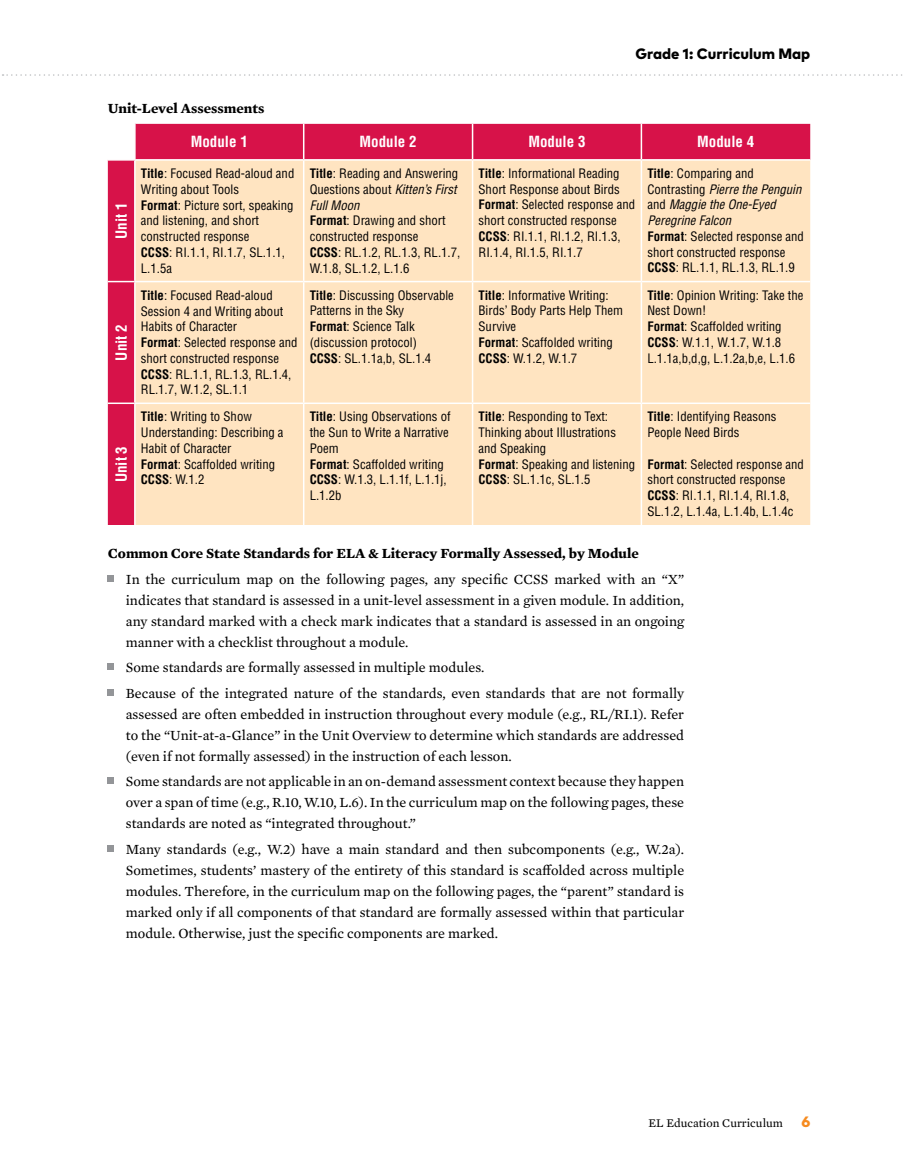
<style>
.page{position:relative;width:905px;height:1175px;background:#fff}
.page>*{position:absolute;margin:0;border:0;box-sizing:border-box;transform-origin:0 0}
.t1{font:700 condensed 15px "Helvetica LT Std";color:#fff}
.t2{font:800 15px "Mark Pro";color:#000}
.t3{font:14.25px/21px "Mercury Text G2";color:#000;text-align:justify}
.t4{font:700 14.25px "Mercury Text G2";color:#000}
.t5{font:condensed 12.75px/15.8px "Helvetica LT Std";color:#000}
.t6{font:12px "Mercury Text G2";color:#000}
.s1{font-weight:700}
.s2{font-style:italic}
.s3{font-family:"Mark Pro";font-weight:800;font-size:15px;color:#f68b1f}
</style>
<div class="page">
<svg style="left:3px;top:74px;width:899px;height:2px"></svg>
<div style="left:108px;top:124px;width:702px;height:401px;background:#d71249"></div>
<div style="left:136px;top:161px;width:674px;height:364px;background:#ffe4c1"></div>
<hr style="left:134px;top:124px;width:2px;height:35px;background:#fff">
<hr style="left:303px;top:124px;width:1px;height:35px;background:#fff">
<hr style="left:472px;top:124px;width:1px;height:35px;background:#fff">
<hr style="left:640px;top:124px;width:2px;height:35px;background:#fff">
<hr style="left:108px;top:159px;width:27px;height:2px;background:#fff">
<hr style="left:135px;top:159px;width:169px;height:2px;background:#fff">
<hr style="left:134px;top:161px;width:2px;height:120px;background:#fff">
<hr style="left:304px;top:159px;width:168px;height:2px;background:#fff">
<hr style="left:303px;top:161px;width:1px;height:120px;background:#fff">
<hr style="left:472px;top:159px;width:169px;height:2px;background:#fff">
<hr style="left:472px;top:161px;width:1px;height:120px;background:#fff">
<hr style="left:641px;top:159px;width:169px;height:2px;background:#fff">
<hr style="left:640px;top:161px;width:2px;height:120px;background:#fff">
<svg style="left:108px;top:281px;width:27px;height:1px"></svg>
<hr style="left:135px;top:281px;width:169px;height:1px;background:#fff">
<hr style="left:134px;top:282px;width:2px;height:120px;background:#fff">
<hr style="left:304px;top:281px;width:168px;height:1px;background:#fff">
<hr style="left:303px;top:282px;width:1px;height:120px;background:#fff">
<hr style="left:472px;top:281px;width:169px;height:1px;background:#fff">
<hr style="left:472px;top:282px;width:1px;height:120px;background:#fff">
<hr style="left:641px;top:281px;width:169px;height:1px;background:#fff">
<hr style="left:640px;top:282px;width:2px;height:120px;background:#fff">
<hr style="left:108px;top:402px;width:27px;height:2px;background:#fff">
<hr style="left:135px;top:402px;width:169px;height:2px;background:#fff">
<hr style="left:134px;top:404px;width:2px;height:121px;background:#fff">
<hr style="left:304px;top:402px;width:168px;height:2px;background:#fff">
<hr style="left:303px;top:404px;width:1px;height:121px;background:#fff">
<hr style="left:472px;top:402px;width:169px;height:2px;background:#fff">
<hr style="left:472px;top:404px;width:1px;height:121px;background:#fff">
<hr style="left:641px;top:402px;width:169px;height:2px;background:#fff">
<hr style="left:640px;top:404px;width:2px;height:121px;background:#fff">
<svg style="left:108px;top:575px;width:6px;height:6px"></svg>
<svg style="left:108px;top:664px;width:6px;height:6px"></svg>
<svg style="left:108px;top:689px;width:6px;height:6px"></svg>
<svg style="left:108px;top:778px;width:6px;height:6px"></svg>
<svg style="left:108px;top:845px;width:6px;height:6px"></svg>
<p class="t2" style="left:635px;top:42px;width:176px">Grade 1: Curriculum Map</p>
<p class="t4" style="left:108px;top:98px;width:158px">Unit-Level Assessments</p>
<p class="t1" style="left:191px;top:132px;width:59px">Module 1</p>
<p class="t1" style="left:359px;top:132px;width:59px">Module 2</p>
<p class="t1" style="left:528px;top:132px;width:59px">Module 3</p>
<p class="t1" style="left:697px;top:132px;width:59px">Module 4</p>
<p class="t1" style="left:112px;top:239px;width:38px;rotate:-90deg">Unit 1</p>
<p class="t1" style="left:112px;top:360px;width:38px;rotate:-90deg">Unit 2</p>
<p class="t1" style="left:112px;top:482px;width:38px;rotate:-90deg">Unit 3</p>
<p class="t5" style="left:141px;top:165px;width:155px"><span class="s1">Title</span>: Focused Read-aloud and<br>Writing about Tools<br><span class="s1">Format</span>: Picture sort, speaking and listening, and short constructed response<br><span class="s1">CCSS</span>: RI.1.1, RI.1.7, SL.1.1,<br>L.1.5a</p>
<p class="t5" style="left:310px;top:165px;width:152px"><span class="s1">Title</span>: Reading and Answering<br>Questions about <span class="s2">Kitten’s First<br>Full Moon<br></span><span class="s1">Format</span>: Drawing and short constructed response<br><span class="s1">CCSS</span>: RL.1.2, RL.1.3, RL.1.7,<br>W.1.8, SL.1.2, L.1.6</p>
<p class="t5" style="left:478px;top:165px;width:158px"><span class="s1">Title</span>: Informational Reading<br>Short Response about Birds<br><span class="s1">Format</span>: Selected response and short constructed response<br><span class="s1">CCSS</span>: RI.1.1, RI.1.2, RI.1.3,<br>RI.1.4, RI.1.5, RI.1.7</p>
<p class="t5" style="left:647px;top:165px;width:158px"><span class="s1">Title</span>: Comparing and<br>Contrasting <span class="s2">Pierre the Penguin </span>and <span class="s2">Maggie the One-Eyed<br>Peregrine Falcon<br></span><span class="s1">Format</span>: Selected response and short constructed response<br><span class="s1">CCSS</span>: RL.1.1, RL.1.3, RL.1.9</p>
<p class="t5" style="left:141px;top:287px;width:158px"><span class="s1">Title</span>: Focused Read-aloud<br>Session 4 and Writing about<br>Habits of Character<br><span class="s1">Format</span>: Selected response and short constructed response<br><span class="s1">CCSS</span>: RL.1.1, RL.1.3, RL.1.4,<br>RL.1.7, W.1.2, SL.1.1</p>
<p class="t5" style="left:310px;top:287px;width:146px"><span class="s1">Title</span>: Discussing Observable<br>Patterns in the Sky<br><span class="s1">Format</span>: Science Talk (discussion protocol)<br><span class="s1">CCSS</span>: SL.1.1a,b, SL.1.4</p>
<p class="t5" style="left:478px;top:287px;width:146px"><span class="s1">Title</span>: Informative Writing:<br>Birds’ Body Parts Help Them<br>Survive<br><span class="s1">Format</span>: Scaffolded writing<br><span class="s1">CCSS</span>: W.1.2, W.1.7</p>
<p class="t5" style="left:647px;top:287px;width:158px"><span class="s1">Title</span>: Opinion Writing: Take the<br>Nest Down!<br><span class="s1">Format</span>: Scaffolded writing<br><span class="s1">CCSS</span>: W.1.1, W.1.7, W.1.8<br>L.1.1a,b,d,g, L.1.2a,b,e, L.1.6</p>
<p class="t5" style="left:141px;top:409px;width:144px"><span class="s1">Title</span>: Writing to Show<br>Understanding: Describing a<br>Habit of Character<br><span class="s1">Format</span>: Scaffolded writing<br><span class="s1">CCSS</span>: W.1.2</p>
<p class="t5" style="left:310px;top:409px;width:142px"><span class="s1">Title</span>: Using Observations of the Sun to Write a Narrative<br>Poem<br><span class="s1">Format</span>: Scaffolded writing<br><span class="s1">CCSS</span>: W.1.3, L.1.1f, L.1.1j,<br>L.1.2b</p>
<p class="t5" style="left:478px;top:409px;width:158px"><span class="s1">Title</span>: Responding to Text:<br>Thinking about Illustrations and Speaking<br><span class="s1">Format</span>: Speaking and listening<br><span class="s1">CCSS</span>: SL.1.1c, SL.1.5</p>
<p class="t5" style="left:647px;top:409px;width:131px"><span class="s1">Title</span>: Identifying Reasons<br>People Need Birds</p>
<p class="t5" style="left:647px;top:456px;width:158px"><span class="s1">Format</span>: Selected response and short constructed response<br><span class="s1">CCSS</span>: RI.1.1, RI.1.4, RI.1.8,<br>SL.1.2, L.1.4a, L.1.4b, L.1.4c</p>
<p class="t4" style="left:108px;top:542px;width:532px">Common Core State Standards for ELA &amp; Literacy Formally Assessed, by Module</p>
<p class="t3" style="left:126px;top:567px;width:560px">In the curriculum map on the following pages, any specific CCSS marked with an “X” indicates that standard is assessed in a unit-level assessment in a given module. In addition, any standard marked with a check mark indicates that a standard is assessed in an ongoing manner with a checklist throughout a module.</p>
<p class="t3" style="left:126px;top:654px;width:560px;line-height:25.5px">Some standards are formally assessed in multiple modules.<br>Because of the integrated nature of the standards, even standards that are not formally</p>
<p class="t3" style="left:126px;top:702px;width:560px">assessed are often embedded in instruction throughout every module (e.g., RL/RI.1). Refer to the “Unit-at-a-Glance” in the Unit Overview to determine which standards are addressed (even if not formally assessed) in the instruction of each lesson.</p>
<p class="t3" style="left:126px;top:770px;width:560px">Some standards are not applicable in an on-demand assessment context because they happen over a span of time (e.g., R.10, W.10, L.6). In the curriculum map on the following pages, these standards are noted as “integrated throughout.”</p>
<p class="t3" style="left:126px;top:837px;width:560px">Many standards (e.g., W.2) have a main standard and then subcomponents (e.g., W.2a).<br>Sometimes, students’ mastery of the entirety of this standard is scaffolded across multiple modules. Therefore, in the curriculum map on the following pages, the “parent” standard is marked only if all components of that standard are formally assessed within that particular module. Otherwise, just the specific components are marked.</p>
<p class="t6" style="left:648px;top:1114px;width:163px">EL Education Curriculum <span class="s3">6</span></p>
</div>
